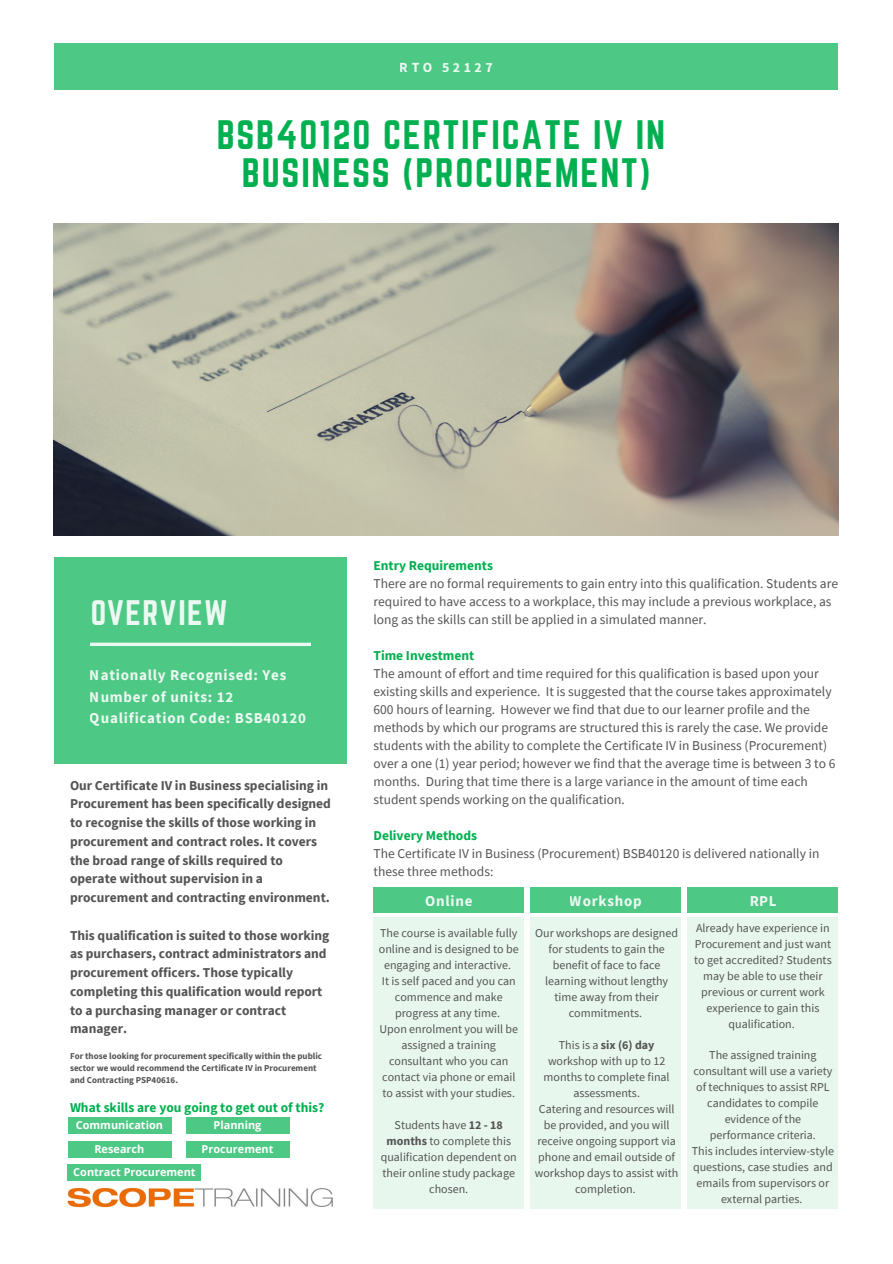
<style>
.page{position:relative;width:893px;height:1264px;background:#fff}
.page>*{position:absolute;margin:0;border:0;box-sizing:border-box;transform-origin:0 0}
.t1{font:36px/38.2px "Norwester";letter-spacing:.05em;color:#00b050;text-align:center}
.t2{font:31.05px "Norwester";letter-spacing:.05em;color:#fff}
.t3{font:700 15px/21.3px "Source Sans Pro";letter-spacing:.05em;color:#fff}
.t4{font:700 13.8px "Source Sans Pro";letter-spacing:.25em;color:#fff}
.t5{font:13.5px/18px "Source Sans Pro";color:#545454}
.t6{font:700 13.5px/18.8px "Source Sans Pro";color:#545454}
.t7{font:700 13.5px "Source Sans Pro";color:#00b050}
.t8{font:12px/16px "Source Sans Pro";color:#545454;text-align:center}
.t9{font:700 10.95px/23.7px "Open Sans";color:#fff;text-align:center}
.t10{font:700 9px/12px "Source Sans Pro";color:#545454}
.s1{font-weight:700}
</style>
<div class="page">
<div style="left:54px;top:44px;width:784px;height:46px;background:#4ec885"></div>
<img style="left:54px;top:224px;width:784px;height:311px">
<div style="left:54px;top:557px;width:293px;height:206px;background:#4ec885"></div>
<svg style="left:90px;top:642px;width:221px;height:4px"></svg>
<img style="left:68px;top:1187px;width:265px;height:21px">
<div style="left:373px;top:887px;width:151px;height:26px;background:#4ec885"></div>
<div style="left:530px;top:887px;width:151px;height:26px;background:#4ec885"></div>
<div style="left:373px;top:917px;width:151px;height:291px;background:#e7f7ee"></div>
<div style="left:530px;top:917px;width:151px;height:291px;background:#e7f7ee"></div>
<div style="left:687px;top:887px;width:151px;height:26px;background:#4ec885"></div>
<div style="left:687px;top:917px;width:151px;height:291px;background:#e7f7ee"></div>
<div style="left:68px;top:1117px;width:103px;height:16px;background:#4ec885"></div>
<div style="left:68px;top:1141px;width:103px;height:16px;background:#4ec885"></div>
<div style="left:186px;top:1117px;width:103px;height:16px;background:#4ec885"></div>
<div style="left:186px;top:1141px;width:103px;height:16px;background:#4ec885"></div>
<div style="left:68px;top:1164px;width:133px;height:16px;background:#4ec885"></div>
<p class="t4" style="left:400px;top:58px;width:94px">RTO 52127</p>
<h1 class="t1" style="left:217px;top:116px;width:450px">BSB40120 CERTIFICATE IV IN<br>BUSINESS (PROCUREMENT)</h1>
<h2 class="t2" style="left:90px;top:594px;width:139px">OVERVIEW</h2>
<p class="t3" style="left:90px;top:664px;width:218px">Nationally Recognised: Yes<br>Number of units: 12<br>Qualification Code: BSB40120</p>
<p class="t6" style="left:70px;top:775px;width:262px">Our Certificate IV in Business specialising in Procurement has been specifically designed to recognise the skills of those working in procurement and contract roles. It covers the broad range of skills required to operate without supervision in a procurement and contracting environment.</p>
<p class="t6" style="left:70px;top:925px;width:261px">This qualification is suited to those working as purchasers, contract administrators and procurement officers. Those typically completing this qualification would report to a purchasing manager or contract manager.</p>
<p class="t10" style="left:70px;top:1049px;width:254px">For those looking for procurement specifically within the public sector we would recommend the Certificate IV in Procurement and Contracting PSP40616.</p>
<p class="t7" style="left:70px;top:1098px;width:256px">What skills are you going to get out of this?</p>
<p class="t9" style="left:76px;top:1113px;width:89px">Communication<br>Research</p>
<p class="t9" style="left:201px;top:1113px;width:73px">Planning<br>Procurement</p>
<p class="t9" style="left:73px;top:1160px;width:124px">Contract Procurement</p>
<p class="t7" style="left:373px;top:556px;width:121px">Entry Requirements</p>
<p class="t5" style="left:373px;top:574px;width:466px">There are no formal requirements to gain entry into this qualification. Students are required to have access to a workplace, this may include a previous workplace, as long as the skills can still be applied in a simulated manner.</p>
<p class="t7" style="left:373px;top:646px;width:102px">Time Investment</p>
<p class="t5" style="left:373px;top:664px;width:463px">The amount of effort and time required for this qualification is based upon your existing skills and experience. It is suggested that the course takes approximately 600 hours of learning. However we find that due to our learner profile and the methods by which our programs are structured this is rarely the case. We provide students with the ability to complete the Certificate IV in Business (Procurement) over a one (1) year period; however we find that the average time is between 3 to 6 months. During that time there is a large variance in the amount of time each student spends working on the qualification.</p>
<p class="t7" style="left:373px;top:826px;width:105px">Delivery Methods</p>
<p class="t5" style="left:373px;top:844px;width:447px">The Certificate IV in Business (Procurement) BSB40120 is delivered nationally in these three methods:</p>
<p class="t3" style="left:425px;top:889px;width:49px">Online</p>
<p class="t3" style="left:569px;top:889px;width:74px">Workshop</p>
<p class="t8" style="left:379px;top:925px;width:141px">The course is available fully online and is designed to be engaging and interactive.<br>It is self paced and you can commence and make progress at any time.<br>Upon enrolment you will be assigned a training consultant who you can contact via phone or email to assist with your studies.</p>
<p class="t8" style="left:380px;top:1116px;width:138px">Students have <span class="s1">12 - 18 months</span> to complete this qualification dependent on their online study package chosen.</p>
<p class="t8" style="left:535px;top:925px;width:144px">Our workshops are designed for students to gain the benefit of face to face learning without lengthy time away from their commitments.</p>
<p class="t8" style="left:534px;top:1036px;width:145px">This is a <span class="s1">six (6) day </span>workshop with up to 12 months to complete final assessments.<br>Catering and resources will be provided, and you will receive ongoing support via phone and email outside of workshop days to assist with completion.</p>
<p class="t3" style="left:749px;top:889px;width:29px">RPL</p>
<p class="t8" style="left:694px;top:919px;width:139px">Already have experience in<br>Procurement and just want to get accredited? Students may be able to use their previous or current work experience to gain this qualification.</p>
<p class="t8" style="left:691px;top:1047px;width:144px">The assigned training consultant will use a variety of techniques to assist RPL candidates to compile evidence of the performance criteria.<br>This includes interview-style questions, case studies and emails from supervisors or external parties.</p>
</div>
